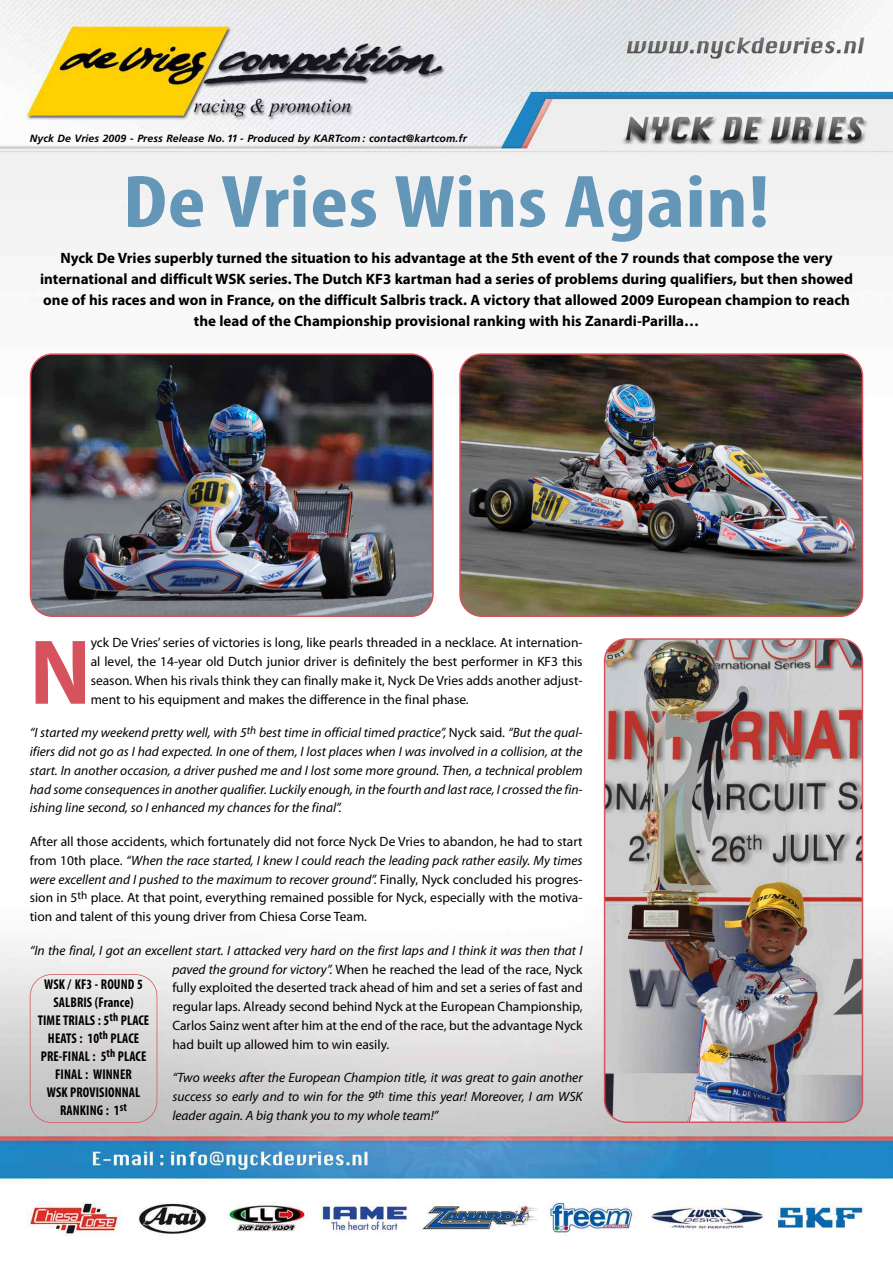
<style>
.page{position:relative;width:893px;height:1262px;background:#fff}
.page>*{position:absolute;margin:0;border:0;box-sizing:border-box;transform-origin:0 0}
.t1{font:700 92.85px "Myriad Pro";color:#d6535e;scale:.95 1}
.t2{font:700 condensed 75px "Myriad Pro";letter-spacing:.01em;color:#6396b7;scale:1.2 1}
.t3{font:700 15px/21px "Myriad Pro";color:#000;text-align:center}
.t4{font:700 condensed 14.1px/18px "Myriad Pro";letter-spacing:.01em;color:#000;text-align:center;scale:.95 1}
.t5{font:13.5px/18.8px "Myriad Pro";color:#000;text-align:justify}
.t6{font:italic 13.5px/18.8px "Myriad Pro";color:#000;text-align:justify}
.t7{font:italic 700 10.5px "Frutiger";letter-spacing:.01em;color:#000}
.s1{font-style:normal}
.s2{font-style:italic}
</style>
<div class="page">
<img style="left:0;top:0;width:892px;height:1237px">
<img style="left:459px;top:353px;width:404px;height:264px">
<img style="left:30px;top:353px;width:404px;height:264px">
<img style="left:604px;top:638px;width:259px;height:485px">
<div style="left:30px;top:974px;width:127px;height:149px;border:2px solid #d6535e;border-radius:22px"></div>
<p class="t7" style="left:30px;top:134px;width:439px">Nyck De Vries 2009 - Press Release No. 11 - Produced by KARTcom : contact@kartcom.fr</p>
<h2 class="t2" style="left:123px;top:175px;width:540px">De Vries Wins Again!</h2>
<p class="t3" style="left:40px;top:248px;width:814px">Nyck De Vries superbly turned the situation to his advantage at the 5th event of the 7 rounds that compose the very international and difficult WSK series. The Dutch KF3 kartman had a series of problems during qualifiers, but then showed one of his races and won in France, on the difficult Salbris track. A victory that allowed 2009 European champion to reach the lead of the Championship provisional ranking with his Zanardi-Parilla…</p>
<h1 class="t1" style="left:30px;top:638px;width:66px">N</h1>
<p class="t5" style="left:91px;top:635px;width:493px">yck De Vries’ series of victories is long, like pearls threaded in a necklace. At internation&shy;al level, the 14-year old Dutch junior driver is definitely the best performer in KF3 this season. When his rivals think they can finally make it, Nyck De Vries adds another adjust&shy;ment to his equipment and makes the difference in the final phase.</p>
<p class="t6" style="left:30px;top:725px;width:554px">“I started my weekend pretty well, with 5<sup>th</sup> best time in official timed practice”, <span class="s1">Nyck said.</span> “But the qual&shy;ifiers did not go as I had expected. In one of them, I lost places when I was involved in a collision, at the start. In another occasion, a driver pushed me and I lost some more ground. Then, a technical problem had some consequences in another qualifier. Luckily enough, in the fourth and last race, I crossed the fin&shy;ishing line second, so I enhanced my chances for the final”.</p>
<p class="t5" style="left:30px;top:833px;width:554px">After all those accidents, which fortunately did not force Nyck De Vries to abandon, he had to start from 10th place. <span class="s2">“When the race started, I knew I could reach the leading pack rather easily. My times were excellent and I pushed to the maximum to recover ground”.</span> Finally, Nyck concluded his progres&shy;sion in 5<sup>th</sup> place. At that point, everything remained possible for Nyck, especially with the motiva&shy;tion and talent of this young driver from Chiesa Corse Team.</p>
<p class="t5" style="left:172px;top:942px;width:412px;text-indent:-143px"><span class="s2">“In the final, I got an excellent start. I attacked very hard on the first laps and I think it was then that I paved the ground for victory”.</span> When he reached the lead of the race, Nyck fully exploited the deserted track ahead of him and set a series of fast and regular laps. Already second behind Nyck at the European Championship, Carlos Sainz went after him at the end of the race, but the advantage Nyck had built up allowed him to win easily.</p>
<p class="t6" style="left:172px;top:1070px;width:412px">“Two weeks after the European Champion title, it was great to gain another success so early and to win for the 9<sup>th</sup> time this year! Moreover, I am WSK leader again. A big thank you to my whole team!”</p>
<p class="t4" style="left:38px;top:977px;width:119px">WSK / KF3 - ROUND 5<br>SALBRIS (France)<br>TIME TRIALS : 5<sup>th</sup> PLACE<br>HEATS : 10<sup>th</sup> PLACE<br>PRE-FINAL : 5<sup>th</sup> PLACE<br>FINAL : WINNER<br>WSK PROVISIONNAL<br>RANKING : 1<sup>st</sup></p>
</div>
